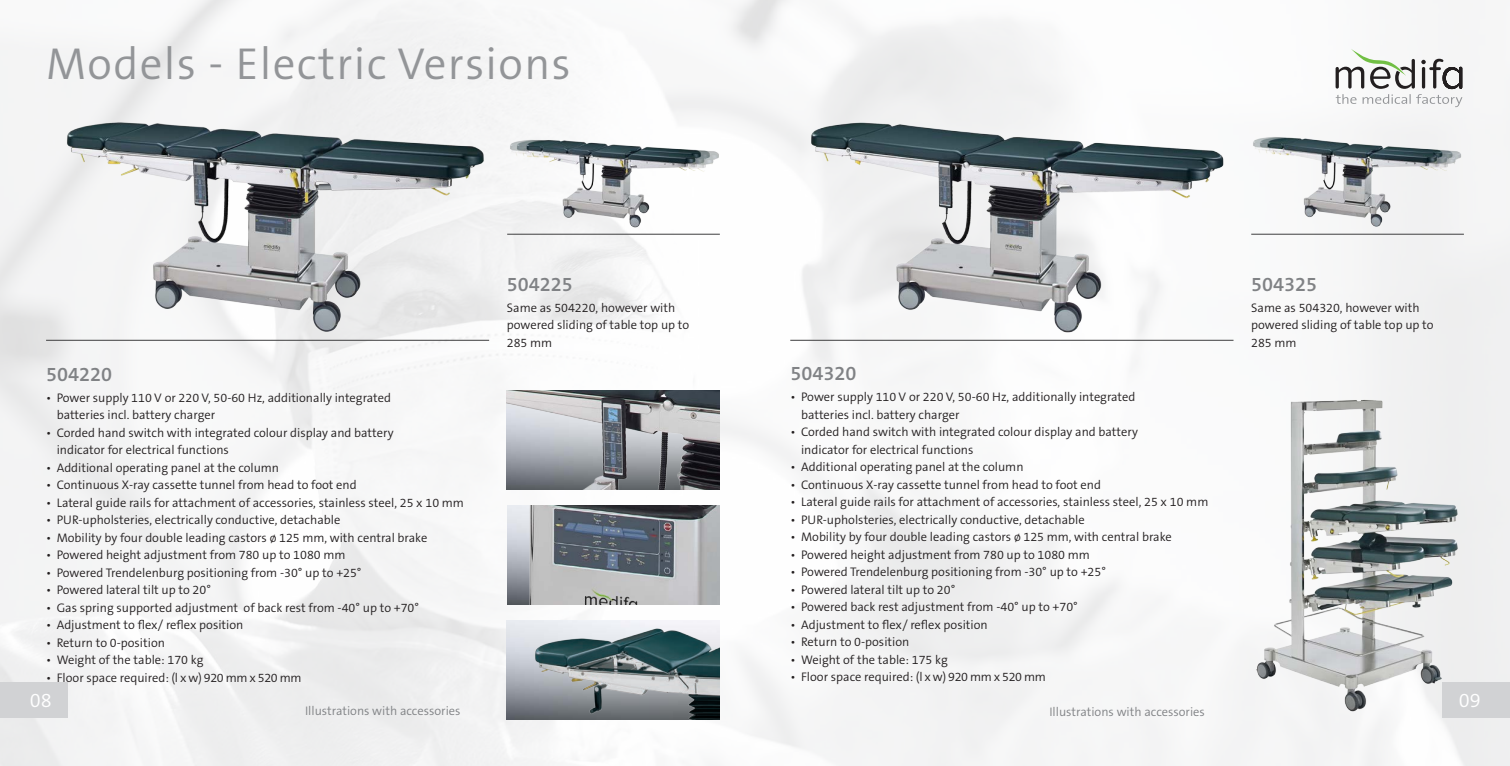
<style>
.page{position:relative;width:1510px;height:766px;background:#fff}
.page>*{position:absolute;margin:0;border:0;box-sizing:border-box;transform-origin:0 0}
.t1{font:300 45px "The Sans B W4";letter-spacing:.03em;color:#939598}
.t2{font:600 20px "The Sans B W6";color:#808285}
.t3{font:300 20px "The Sans B W4";color:#fff}
.t4{font:300 12.5px/17.5px "The Sans B W4";color:#231f20}
.t5{font:300 12.5px "The Sans B W4";color:#808285}
</style>
<div class="page">
<img style="left:0;top:0;width:1509px;height:765px">
<div style="left:1442px;top:681px;width:67px;height:36px;background:#d1d2d4"></div>
<div style="left:0;top:681px;width:67px;height:36px;background:#d1d2d4"></div>
<img style="left:46px;top:119px;width:443px;height:214px">
<img style="left:507px;top:128px;width:213px;height:99px">
<img style="left:790px;top:92px;width:443px;height:241px">
<img style="left:1251px;top:127px;width:212px;height:100px">
<img style="left:1251px;top:390px;width:212px;height:329px">
<hr style="left:507px;top:234px;width:213px;height:1px;background:#3e3e3f">
<hr style="left:1251px;top:234px;width:212px;height:1px;background:#3e3e3f">
<hr style="left:46px;top:340px;width:443px;height:1px;background:#3e3e3f">
<hr style="left:790px;top:340px;width:443px;height:1px;background:#3e3e3f">
<img style="left:507px;top:390px;width:212px;height:99px">
<img style="left:507px;top:620px;width:18px;height:99px">
<img style="left:525px;top:620px;width:194px;height:99px">
<img style="left:507px;top:505px;width:212px;height:99px">
<svg style="left:1335px;top:49px;width:127px;height:58px"></svg>
<h1 class="t1" style="left:46px;top:35px;width:526px">Models - Electric Versions</h1>
<h2 class="t2" style="left:46px;top:361px;width:68px">504220</h2>
<p class="t4" style="left:57px;top:388px;width:336px;text-indent:-11px">• Power supply 110 V or 220 V, 50-60 Hz, additionally integrated batteries incl. battery charger</p>
<p class="t4" style="left:57px;top:423px;width:338px;text-indent:-11px">• Corded hand switch with integrated colour display and battery indicator for electrical functions</p>
<p class="t4" style="left:46px;top:458px;width:235px">• Additional operating panel at the column</p>
<p class="t4" style="left:46px;top:476px;width:312px">• Continuous X-ray cassette tunnel from head to foot end</p>
<p class="t4" style="left:46px;top:493px;width:419px">• Lateral guide rails for attachment of accessories, stainless steel, 25 x 10 mm</p>
<p class="t4" style="left:46px;top:511px;width:296px">• PUR-upholsteries, electrically conductive, detachable</p>
<p class="t4" style="left:46px;top:528px;width:383px">• Mobility by four double leading castors ø 125 mm, with central brake</p>
<p class="t4" style="left:46px;top:546px;width:301px">• Powered height adjustment from 780 up to 1080 mm</p>
<p class="t4" style="left:46px;top:563px;width:317px">• Powered Trendelenburg positioning from -30° up to +25°</p>
<p class="t4" style="left:46px;top:581px;width:166px">• Powered lateral tilt up to 20°</p>
<p class="t4" style="left:46px;top:598px;width:374px">• Gas spring supported adjustment of back rest from -40° up to +70°</p>
<p class="t4" style="left:46px;top:616px;width:199px">• Adjustment to flex/ reflex position</p>
<p class="t4" style="left:46px;top:633px;width:120px">• Return to 0-position</p>
<p class="t4" style="left:46px;top:651px;width:159px">• Weight of the table: 170 kg</p>
<p class="t4" style="left:46px;top:668px;width:257px">• Floor space required: (l x w) 920 mm x 520 mm</p>
<h2 class="t2" style="left:507px;top:271px;width:67px">504225</h2>
<p class="t4" style="left:507px;top:298px;width:184px">Same as 504220, however with powered sliding of table top up to<br>285 mm</p>
<h2 class="t2" style="left:790px;top:360px;width:67px">504320</h2>
<p class="t4" style="left:801px;top:388px;width:336px;text-indent:-11px">• Power supply 110 V or 220 V, 50-60 Hz, additionally integrated batteries incl. battery charger</p>
<p class="t4" style="left:801px;top:423px;width:338px;text-indent:-11px">• Corded hand switch with integrated colour display and battery indicator for electrical functions</p>
<p class="t4" style="left:790px;top:458px;width:235px">• Additional operating panel at the column</p>
<p class="t4" style="left:790px;top:475px;width:312px">• Continuous X-ray cassette tunnel from head to foot end</p>
<p class="t4" style="left:790px;top:493px;width:419px">• Lateral guide rails for attachment of accessories, stainless steel, 25 x 10 mm</p>
<p class="t4" style="left:790px;top:510px;width:296px">• PUR-upholsteries, electrically conductive, detachable</p>
<p class="t4" style="left:790px;top:528px;width:383px">• Mobility by four double leading castors ø 125 mm, with central brake</p>
<p class="t4" style="left:790px;top:545px;width:301px">• Powered height adjustment from 780 up to 1080 mm</p>
<p class="t4" style="left:790px;top:563px;width:317px">• Powered Trendelenburg positioning from -30° up to +25°</p>
<p class="t4" style="left:790px;top:580px;width:166px">• Powered lateral tilt up to 20°</p>
<p class="t4" style="left:790px;top:598px;width:289px">• Powered back rest adjustment from -40° up to +70°</p>
<p class="t4" style="left:790px;top:615px;width:199px">• Adjustment to flex/ reflex position</p>
<p class="t4" style="left:790px;top:633px;width:120px">• Return to 0-position</p>
<p class="t4" style="left:790px;top:650px;width:159px">• Weight of the table: 175 kg</p>
<p class="t4" style="left:790px;top:668px;width:257px">• Floor space required: (l x w) 920 mm x 520 mm</p>
<h2 class="t2" style="left:1251px;top:271px;width:68px">504325</h2>
<p class="t4" style="left:1251px;top:298px;width:184px">Same as 504320, however with powered sliding of table top up to<br>285 mm</p>
<h2 class="t3" style="left:30px;top:687px;width:23px">08</h2>
<h2 class="t3" style="left:1458px;top:687px;width:24px">09</h2>
<p class="t5" style="left:305px;top:703px;width:157px">Illustrations with accessories</p>
<p class="t5" style="left:1049px;top:703px;width:157px">Illustrations with accessories</p>
</div>
